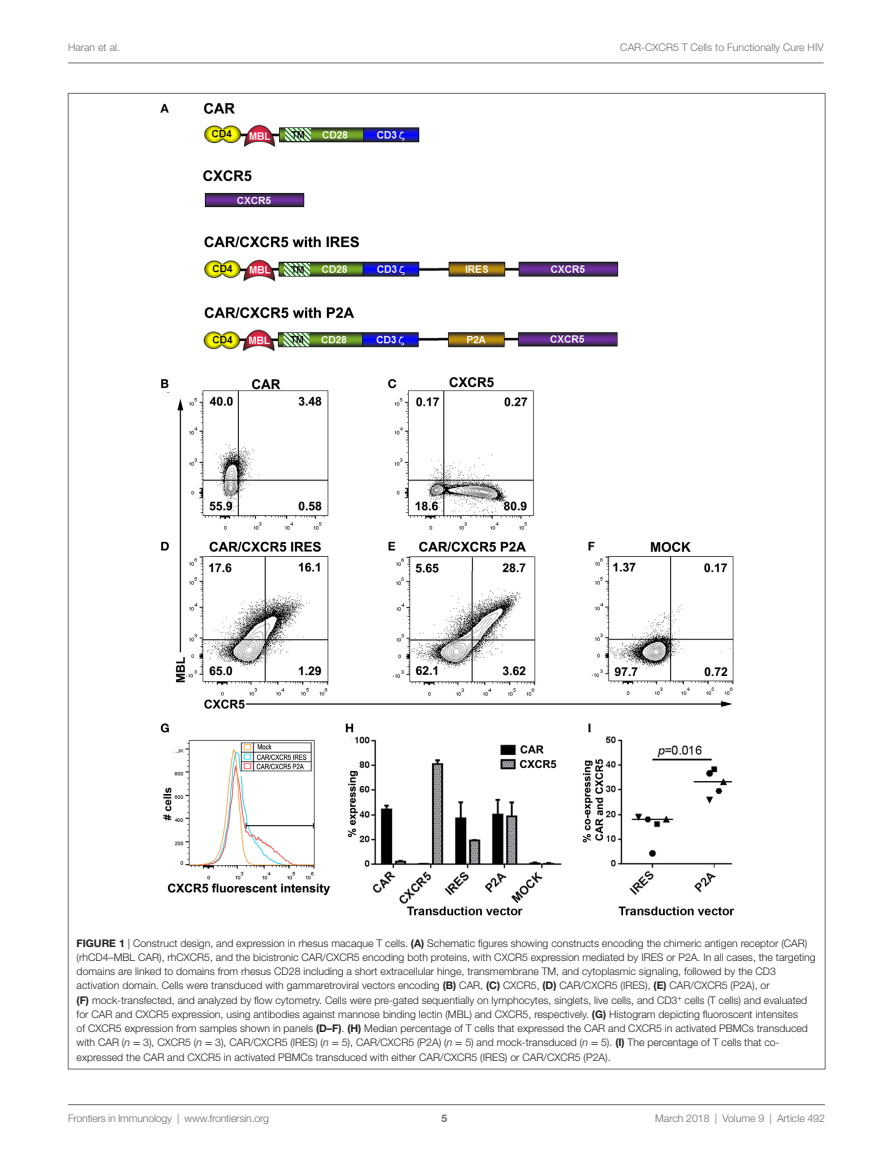
<style>
.page{position:relative;width:893px;height:1170px;background:#fff}
.page>*{position:absolute;margin:0;border:0;box-sizing:border-box;transform-origin:0 0}
.t1{font:300 10.5px/14.2px "Helvetica Neue LT Std";color:#231f20}
.t2{font:300 10.5px "Helvetica Neue LT Std";color:#6c6d70}
.t3{font:700 10.5px "Helvetica Neue LT Std";color:#6c6d70}
.s1{font-weight:700}
.s2{font-style:italic}
.s3{font-family:"STIX General";font-weight:400}
</style>
<div class="page">
<img style="left:160px;top:102px;width:575px;height:814px">
<hr style="left:68px;top:1104px;width:757px;height:1px;background:#6c6d70">
<hr style="left:68px;top:63px;width:755px;height:1px;background:#6c6d70">
<p class="t2" style="left:68px;top:41px;width:53px">Haran et al.</p>
<p class="t2" style="left:620px;top:41px;width:205px">CAR-CXCR5 T Cells to Functionally Cure HIV</p>
<p class="t1" style="left:77px;top:935px;width:740px"><span class="s1">FIGURE 1</span> | Construct design, and expression in rhesus macaque T cells. <span class="s1">(A)</span> Schematic figures showing constructs encoding the chimeric antigen receptor (CAR) (rhCD4–MBL CAR), rhCXCR5, and the bicistronic CAR/CXCR5 encoding both proteins, with CXCR5 expression mediated by IRES or P2A. In all cases, the targeting domains are linked to domains from rhesus CD28 including a short extracellular hinge, transmembrane TM, and cytoplasmic signaling, followed by the CD3 activation domain. Cells were transduced with gammaretroviral vectors encoding <span class="s1">(B)</span> CAR, <span class="s1">(C)</span> CXCR5, <span class="s1">(D)</span> CAR/CXCR5 (IRES), <span class="s1">(E)</span> CAR/CXCR5 (P2A), or<br><span class="s1">(F)</span> mock-transfected, and analyzed by flow cytometry. Cells were pre-gated sequentially on lymphocytes, singlets, live cells, and CD3<sup>+</sup> cells (T cells) and evaluated for CAR and CXCR5 expression, using antibodies against mannose binding lectin (MBL) and CXCR5, respectively. <span class="s1">(G)</span> Histogram depicting fluoroscent intensites<br>of CXCR5 expression from samples shown in panels <span class="s1">(D–F)</span>. <span class="s1">(H)</span> Median percentage of T cells that expressed the CAR and CXCR5 in activated PBMCs transduced with CAR (<span class="s2">n</span> <span class="s3">=</span> 3), CXCR5 (<span class="s2">n</span> <span class="s3">=</span> 3), CAR/CXCR5 (IRES) (<span class="s2">n</span> <span class="s3">=</span> 5), CAR/CXCR5 (P2A) (<span class="s2">n</span> <span class="s3">=</span> 5) and mock-transduced (<span class="s2">n</span> <span class="s3">=</span> 5). <span class="s1">(I)</span> The percentage of T cells that co&shy;expressed the CAR and CXCR5 in activated PBMCs transduced with either CAR/CXCR5 (IRES) or CAR/CXCR5 (P2A).</p>
<p class="t2" style="left:68px;top:1111px;width:203px">Frontiers in Immunology | www.frontiersin.org</p>
<p class="t2" style="left:655px;top:1111px;width:171px">March 2018 | Volume 9 | Article 492</p>
<p class="t3" style="left:441px;top:1111px;width:7px">5</p>
</div>
